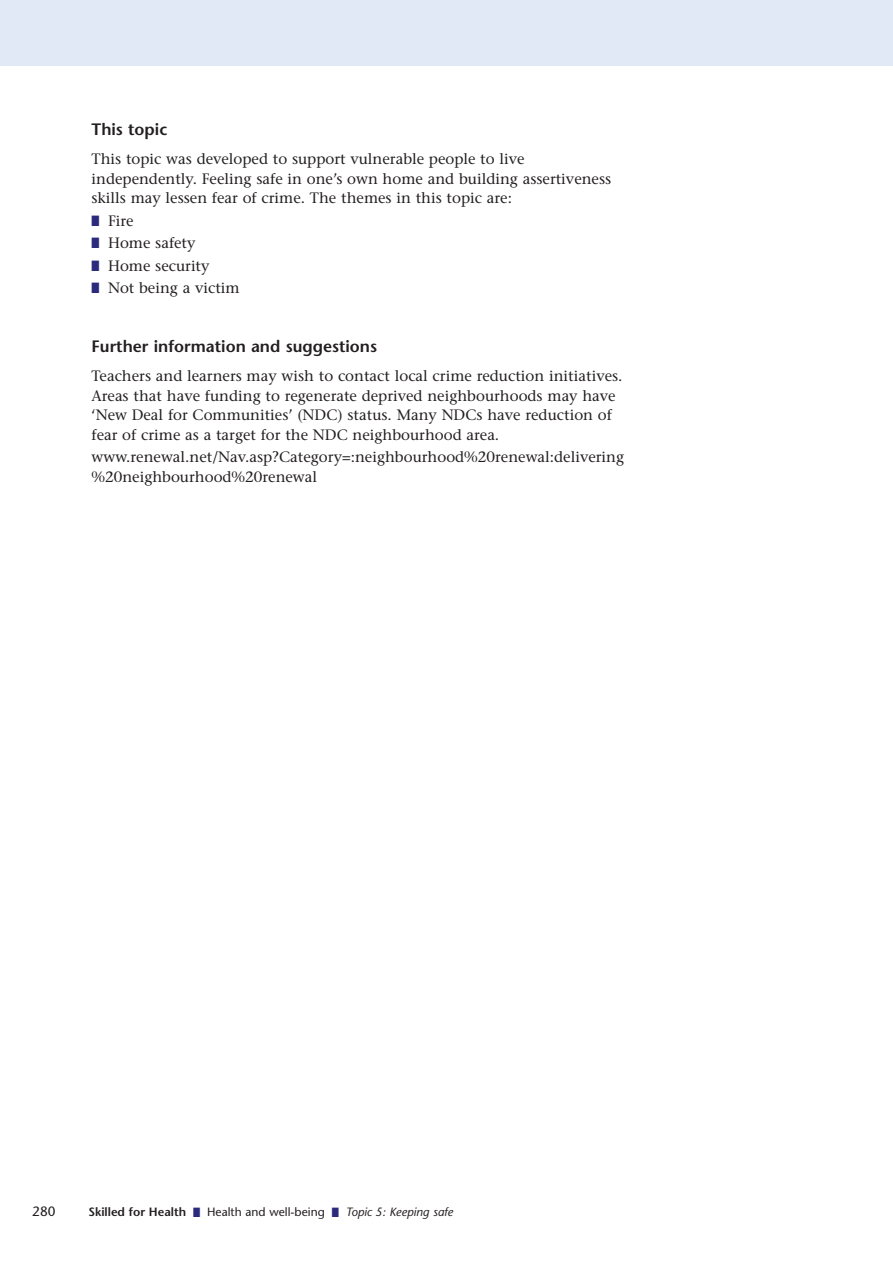
<style>
.page{position:relative;width:893px;height:1263px;background:#fff}
.page>*{position:absolute;margin:0;border:0;box-sizing:border-box;transform-origin:0 0}
.t1{font:600 16.5px "Stone Sans";color:#231f20}
.t2{font:15px/19.5px "Stone Serif";color:#231f20}
.t3{font:13.5px "Stone Sans";color:#231f20}
.t4{font:12px "Stone Sans";color:#231f20}
.s1{color:#2c2a7c}
.s2{font-weight:600}
.s3{font-style:italic}
</style>
<div class="page">
<div style="left:0;top:0;width:892px;height:65px;background:#e1e9f6"></div>
<p class="t1" style="left:92px;top:123px;width:77px">This topic</p>
<p class="t2" style="left:92px;top:151px;width:521px">This topic was developed to support vulnerable people to live independently. Feeling safe in one’s own home and building assertiveness skills may lessen fear of crime. The themes in this topic are:</p>
<p class="t2" style="left:92px;top:212px;width:44px"><span class="s1">■</span> Fire</p>
<p class="t2" style="left:92px;top:235px;width:105px"><span class="s1">■</span> Home safety</p>
<p class="t2" style="left:92px;top:257px;width:119px"><span class="s1">■</span> Home security</p>
<p class="t2" style="left:92px;top:280px;width:150px"><span class="s1">■</span> Not being a victim</p>
<p class="t1" style="left:92px;top:340px;width:287px">Further information and suggestions</p>
<p class="t2" style="left:92px;top:368px;width:532px">Teachers and learners may wish to contact local crime reduction initiatives.<br>Areas that have funding to regenerate deprived neighbourhoods may have ‘New Deal for Communities’ (NDC) status. Many NDCs have reduction of fear of crime as a target for the NDC neighbourhood area.</p>
<p class="t2" style="left:92px;top:449px;width:534px">www.renewal.net/Nav.asp?Category=:neighbourhood%20renewal:delivering %20neighbourhood%20renewal</p>
<p class="t3" style="left:32px;top:1206px;width:25px">280</p>
<p class="t4" style="left:89px;top:1207px;width:366px"><span class="s2">Skilled for Health</span> <span class="s1">■</span> Health and well-being <span class="s1">■</span> <span class="s3">Topic 5: Keeping safe</span></p>
</div>
